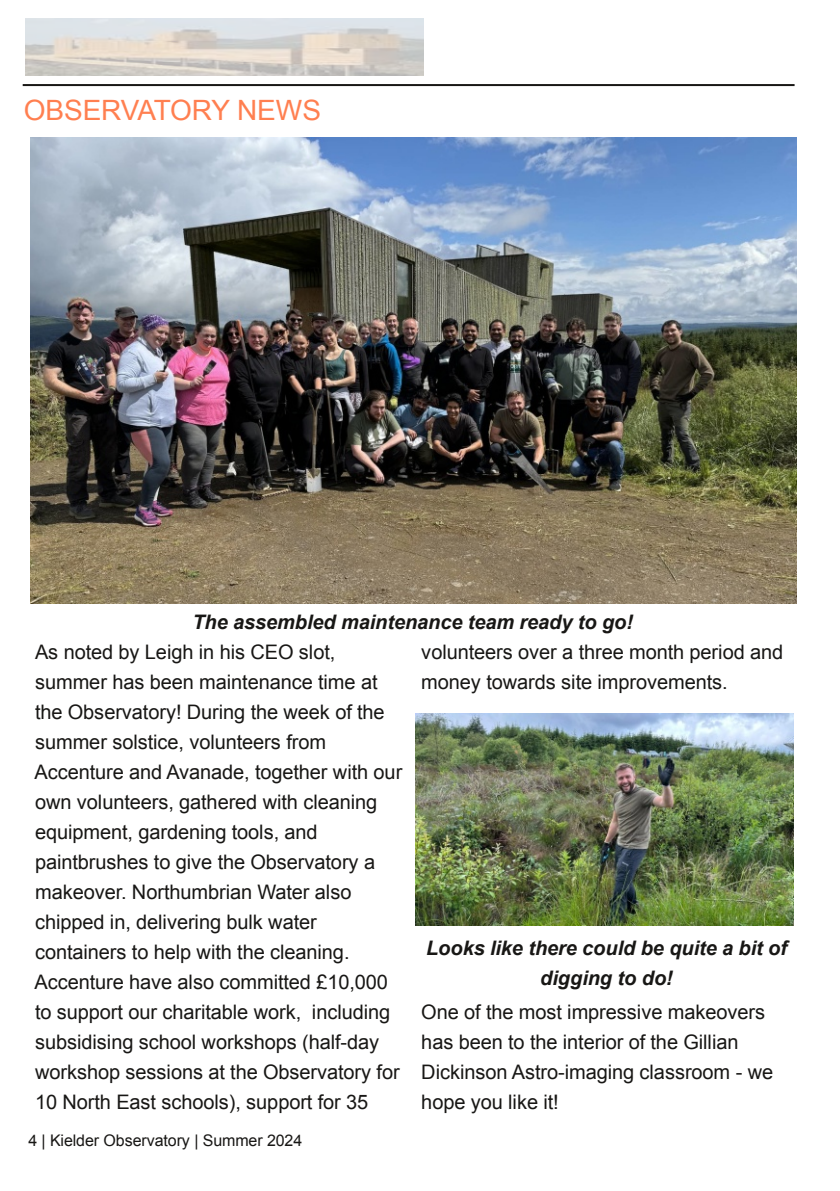
<style>
.page{position:relative;width:840px;height:1191px;background:#fff}
.page>*{position:absolute;margin:0;border:0;box-sizing:border-box;transform-origin:0 0}
.t1{font:28px "Arial";letter-spacing:-.005em;color:#ff7f50}
.t2{font:20px/30px "Arial";letter-spacing:-.005em;color:#181715}
.t3{font:italic 700 20px/30px "Arial";letter-spacing:-.005em;color:#181715;text-align:center}
.t4{font:16px "Arial";letter-spacing:-.005em;color:#181715}
</style>
<div class="page">
<hr style="left:23px;top:84px;width:771px;height:2px;background:#181715">
<img style="left:26px;top:18px;width:397px;height:57px">
<img style="left:30px;top:137px;width:765px;height:466px">
<img style="left:415px;top:713px;width:378px;height:213px">
<h1 class="t1" style="left:24px;top:95px;width:298px">OBSERVATORY NEWS</h1>
<p class="t3" style="left:192px;top:607px;width:442px">The assembled maintenance team ready to go!</p>
<p class="t2" style="left:34px;top:637px;width:369px">As noted by Leigh in his CEO slot, summer has been maintenance time at the Observatory! During the week of the summer solstice, volunteers from Accenture and Avanade, together with our own volunteers, gathered with cleaning equipment, gardening tools, and paintbrushes to give the Observatory a makeover. Northumbrian Water also chipped in, delivering bulk water containers to help with the cleaning.<br>Accenture have also committed £10,000 to support our charitable work, including subsidising school workshops (half-day workshop sessions at the Observatory for 10 North East schools), support for 35</p>
<p class="t2" style="left:421px;top:637px;width:363px">volunteers over a three month period and money towards site improvements.</p>
<p class="t3" style="left:426px;top:933px;width:362px">Looks like there could be quite a bit of digging to do!</p>
<p class="t2" style="left:421px;top:997px;width:353px">One of the most impressive makeovers has been to the interior of the Gillian<br>Dickinson Astro-imaging classroom - we hope you like it!</p>
<p class="t4" style="left:28px;top:1131px;width:275px">4 | Kielder Observatory | Summer 2024</p>
</div>
